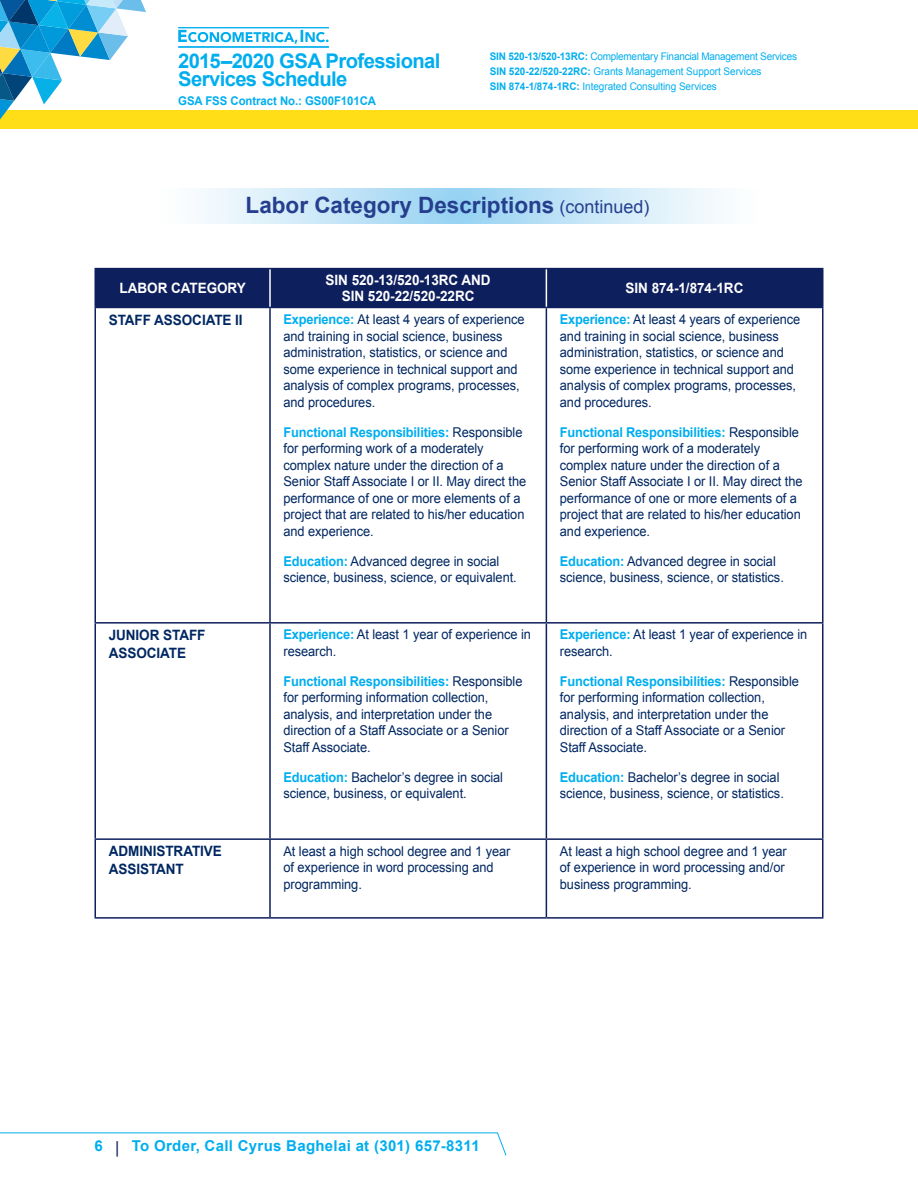
<style>
.page{position:relative;width:918px;height:1188px;background:#fff}
.page>*{position:absolute;margin:0;border:0;box-sizing:border-box;transform-origin:0 0}
.t1{font:700 22.5px "Arial";color:#253f8e}
.t2{font:700 20.25px/18px "Arial";letter-spacing:-.03em;color:#00aeef}
.t3{font:700 15px "Arial";letter-spacing:.02em;color:#00aeef}
.Subheads{font:700 14.25px/16.5px "Arial";letter-spacing:-.005em;color:#fff;text-align:center;scale:.95 1}
.Table_Heads{font:700 14.25px/18px "Arial";letter-spacing:-.005em;color:#002762;scale:.95 1}
.Table_Body{font:13.5px/16.5px "Arial";letter-spacing:-.005em;color:#002762;scale:.95 1}
.t4{font:700 12px "Arial";letter-spacing:-.005em;color:#00aeef;scale:.95 1}
.t5{font:10.5px/15px "Arial";letter-spacing:-.005em;color:#00aeef;scale:.95 1}
.s1{font-weight:700}
.s2{font-weight:400;font-size:18px}
.s3{font-weight:700;color:#00aeef}
.s4{font-weight:400;font-size:16.5px;color:#0e1f5d}
</style>
<div class="page">
<svg style="left:0;top:1132px;width:507px;height:24px"></svg>
<svg style="left:178px;top:30px;width:151px;height:14px"></svg>
<hr style="left:178px;top:46px;width:151px;height:2px;background:#00aeef">
<hr style="left:178px;top:27px;width:151px;height:1px;background:#00aeef">
<div style="left:0;top:111px;width:918px;height:18px;background:#ffdd17"></div>
<svg style="left:0;top:0;width:146px;height:120px"></svg>
<svg style="left:199px;top:188px;width:521px;height:36px;background:#c7e6f7"></svg>
<div style="left:96px;top:269px;width:726px;height:38px;background:#0e1f5d"></div>
<hr style="left:94px;top:268px;width:176px;height:1px;background:#0e1f5d">
<hr style="left:94px;top:269px;width:2px;height:38px;background:#0e1f5d">
<hr style="left:270px;top:268px;width:276px;height:1px;background:#0e1f5d">
<hr style="left:546px;top:268px;width:278px;height:1px;background:#0e1f5d">
<hr style="left:822px;top:269px;width:2px;height:38px;background:#0e1f5d">
<hr style="left:94px;top:307px;width:176px;height:1px;background:#0e1f5d">
<hr style="left:270px;top:307px;width:276px;height:1px;background:#0e1f5d">
<hr style="left:546px;top:307px;width:278px;height:1px;background:#0e1f5d">
<hr style="left:269px;top:269px;width:2px;height:38px;background:#fff">
<hr style="left:546px;top:269px;width:1px;height:38px;background:#fff">
<hr style="left:94px;top:308px;width:2px;height:314px;background:#0e1f5d">
<hr style="left:269px;top:308px;width:2px;height:314px;background:#0e1f5d">
<hr style="left:546px;top:308px;width:1px;height:314px;background:#0e1f5d">
<hr style="left:822px;top:308px;width:2px;height:314px;background:#0e1f5d">
<hr style="left:94px;top:622px;width:176px;height:2px;background:#0e1f5d">
<hr style="left:94px;top:624px;width:2px;height:214px;background:#0e1f5d">
<hr style="left:270px;top:622px;width:276px;height:2px;background:#0e1f5d">
<hr style="left:269px;top:624px;width:2px;height:214px;background:#0e1f5d">
<hr style="left:546px;top:622px;width:278px;height:2px;background:#0e1f5d">
<hr style="left:546px;top:624px;width:1px;height:214px;background:#0e1f5d">
<hr style="left:822px;top:624px;width:2px;height:214px;background:#0e1f5d">
<hr style="left:94px;top:838px;width:176px;height:2px;background:#0e1f5d">
<hr style="left:94px;top:840px;width:2px;height:77px;background:#0e1f5d">
<hr style="left:270px;top:838px;width:276px;height:2px;background:#0e1f5d">
<hr style="left:269px;top:840px;width:2px;height:77px;background:#0e1f5d">
<hr style="left:546px;top:838px;width:278px;height:2px;background:#0e1f5d">
<hr style="left:546px;top:840px;width:1px;height:77px;background:#0e1f5d">
<hr style="left:822px;top:840px;width:2px;height:77px;background:#0e1f5d">
<hr style="left:94px;top:917px;width:176px;height:2px;background:#0e1f5d">
<hr style="left:270px;top:917px;width:276px;height:2px;background:#0e1f5d">
<hr style="left:546px;top:917px;width:278px;height:2px;background:#0e1f5d">
<h2 class="t2" style="left:178px;top:52px;width:264px">2015–2020 GSA Professional<br>Services Schedule</h2>
<p class="t4" style="left:178px;top:94px;width:210px">GSA FSS Contract No.: GS00F101CA</p>
<p class="t5" style="left:490px;top:49px;width:325px"><span class="s1">SIN 520-13/520-13RC:</span> Complementary Financial Management Services<br><span class="s1">SIN 520-22/520-22RC:</span> Grants Management Support Services<br><span class="s1">SIN 874-1/874-1RC:</span> Integrated Consulting Services</p>
<p class="t1" style="left:246px;top:192px;width:405px">Labor Category Descriptions <span class="s2">(continued)</span></p>
<p class="Subheads" style="left:120px;top:280px;width:134px">LABOR CATEGORY</p>
<p class="Subheads" style="left:326px;top:272px;width:175px">SIN 520-13/520-13RC AND<br>SIN 520-22/520-22RC</p>
<p class="Subheads" style="left:626px;top:280px;width:125px">SIN 874-1/874-1RC</p>
<p class="Table_Heads" style="left:109px;top:311px;width:143px">STAFF ASSOCIATE II</p>
<p class="Table_Body" style="left:284px;top:311px;width:255px"><span class="s3">Experience:</span> At least 4 years of experience and training in social science, business administration, statistics, or science and some experience in technical support and analysis of complex programs, processes, and procedures.</p>
<p class="Table_Body" style="left:284px;top:424px;width:257px"><span class="s3">Functional Responsibilities:</span> Responsible for performing work of a moderately complex nature under the direction of a Senior Staff Associate I or II. May direct the performance of one or more elements of a project that are related to his/her education and experience.</p>
<p class="Table_Body" style="left:284px;top:553px;width:247px"><span class="s3">Education:</span> Advanced degree in social science, business, science, or equivalent.</p>
<p class="Table_Body" style="left:560px;top:311px;width:255px"><span class="s3">Experience:</span> At least 4 years of experience and training in social science, business administration, statistics, or science and some experience in technical support and analysis of complex programs, processes, and procedures.</p>
<p class="Table_Body" style="left:560px;top:424px;width:257px"><span class="s3">Functional Responsibilities:</span> Responsible for performing work of a moderately complex nature under the direction of a Senior Staff Associate I or II. May direct the performance of one or more elements of a project that are related to his/her education and experience.</p>
<p class="Table_Body" style="left:560px;top:553px;width:237px"><span class="s3">Education:</span> Advanced degree in social science, business, science, or statistics.</p>
<p class="Table_Heads" style="left:109px;top:626px;width:103px">JUNIOR STAFF<br>ASSOCIATE</p>
<p class="Table_Body" style="left:284px;top:626px;width:262px"><span class="s3">Experience:</span> At least 1 year of experience in research.</p>
<p class="Table_Body" style="left:284px;top:673px;width:253px"><span class="s3">Functional Responsibilities:</span> Responsible for performing information collection, analysis, and interpretation under the direction of a Staff Associate or a Senior Staff Associate.</p>
<p class="Table_Body" style="left:284px;top:769px;width:233px"><span class="s3">Education:</span> Bachelor’s degree in social science, business, or equivalent.</p>
<p class="Table_Body" style="left:560px;top:626px;width:262px"><span class="s3">Experience:</span> At least 1 year of experience in research.</p>
<p class="Table_Body" style="left:560px;top:673px;width:253px"><span class="s3">Functional Responsibilities:</span> Responsible for performing information collection, analysis, and interpretation under the direction of a Staff Associate or a Senior Staff Associate.</p>
<p class="Table_Body" style="left:560px;top:769px;width:237px"><span class="s3">Education:</span> Bachelor’s degree in social science, business, science, or statistics.</p>
<p class="Table_Heads" style="left:109px;top:842px;width:121px">ADMINISTRATIVE<br>ASSISTANT</p>
<p class="Table_Body" style="left:284px;top:843px;width:241px">At least a high school degree and 1 year of experience in word processing and programming.</p>
<p class="Table_Body" style="left:560px;top:843px;width:241px">At least a high school degree and 1 year of experience in word processing and/or business programming.</p>
<p class="t3" style="left:94px;top:1137px;width:387px">6 <span class="s4">|</span> To Order, Call Cyrus Baghelai at (301) 657-8311</p>
</div>
